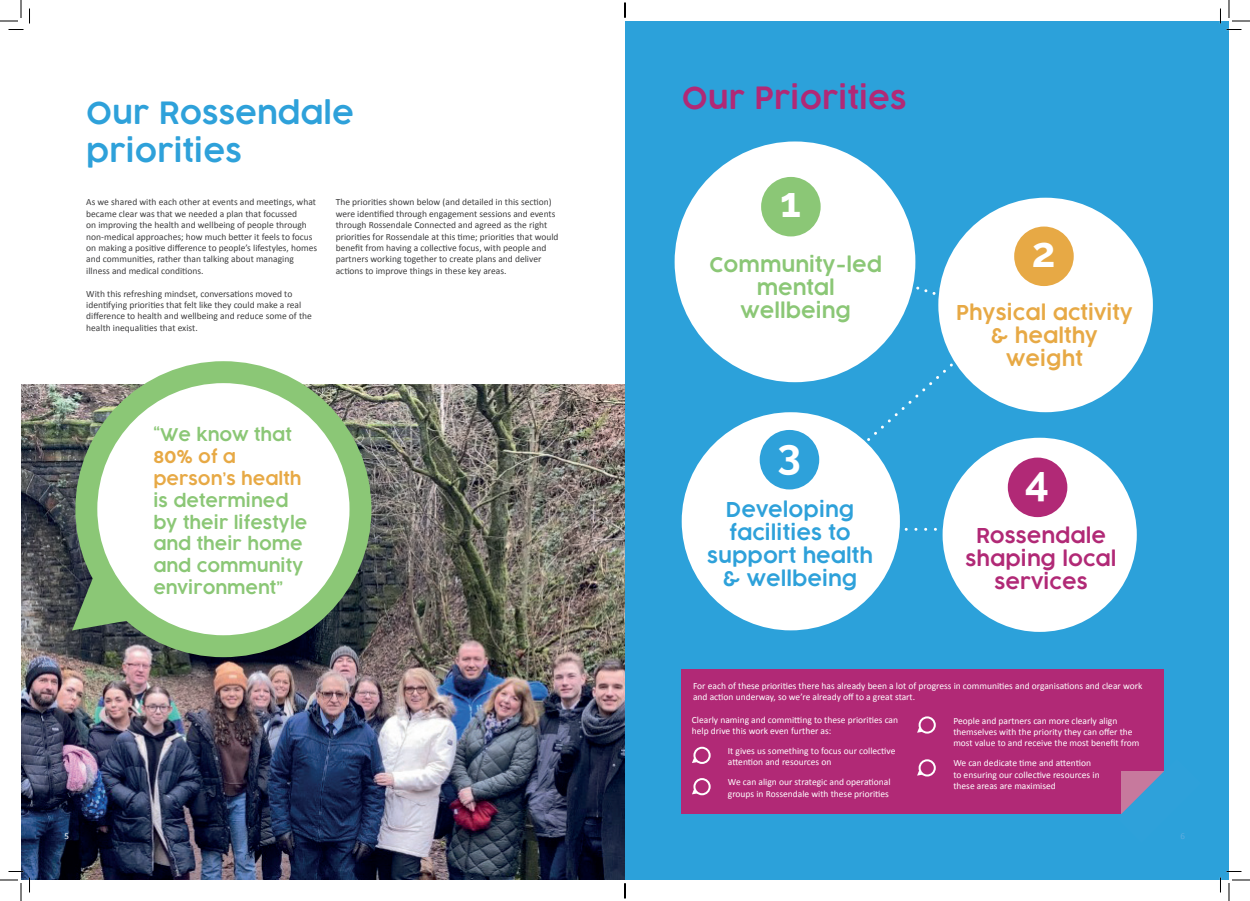
<style>
.page{position:relative;width:1250px;height:901px;background:#fff}
.page>*{position:absolute;margin:0;border:0;box-sizing:border-box;transform-origin:0 0}
.t1{font:700 42px "Raleway";color:#fff}
.t2{font:600 30px/38px "COCOGOOSE";color:#2ea1da}
.t3{font:600 30px "COCOGOOSE";color:#b12976}
.t4{font:600 20px/23px "COCOGOOSE";color:#2ea1da;text-align:center}
.t5{font:600 20px/23px "COCOGOOSE";color:#e7a945;text-align:center}
.t6{font:600 20px/23px "COCOGOOSE";color:#b12976;text-align:center}
.t7{font:600 20px/23px "COCOGOOSE";color:#8bc776;text-align:center}
.t8{font:600 17.1px/21.8px "COCOGOOSE";color:#8bc776}
.t9{font:600 17.1px/21.8px "COCOGOOSE";color:#e7a945}
.t10{font:9.5px/11.4px "Calibri";color:#3e3e3f}
.t11{font:9.5px/11.4px "Calibri";color:#fff}
.t12{font:9px "Calibri";color:#fff}
.t13{font:9px "Calibri";color:#5dacdf}
.s1{color:#8bc776}
.s2{font-family:"Gotham Rounded";font-weight:700}
</style>
<div class="page">
<div style="left:625px;top:21px;width:604px;height:859px;background:#2ca1da"></div>
<div style="left:681px;top:669px;width:482px;height:145px;background:#b12976"></div>
<img style="left:21px;top:385px;width:604px;height:494px">
<div style="left:86px;top:372px;width:274px;height:274px;background:#fff;border-radius:50%"></div>
<div style="left:75px;top:361px;width:296px;height:296px;border:22px solid #8bc776;border-radius:50%"></div>
<svg style="left:72px;top:571px;width:64px;height:59px;background:#7ea675"></svg>
<div style="left:693px;top:747px;width:17px;height:17px;border:2px solid #fff;border-radius:50%"></div>
<svg style="left:692px;top:758px;width:5px;height:5px"></svg>
<div style="left:693px;top:778px;width:17px;height:17px;border:2px solid #fff;border-radius:50%"></div>
<svg style="left:692px;top:789px;width:5px;height:5px"></svg>
<div style="left:918px;top:716px;width:17px;height:18px;border:2px solid #fff;border-radius:50%"></div>
<svg style="left:917px;top:727px;width:6px;height:6px"></svg>
<div style="left:918px;top:759px;width:17px;height:17px;border:2px solid #fff;border-radius:50%"></div>
<svg style="left:917px;top:770px;width:6px;height:6px"></svg>
<div style="left:674px;top:141px;width:241px;height:241px;background:#fff;border-radius:50%"></div>
<div style="left:938px;top:198px;width:215px;height:214px;background:#fff;border-radius:50%"></div>
<div style="left:681px;top:412px;width:219px;height:218px;background:#fff;border-radius:50%"></div>
<div style="left:942px;top:438px;width:194px;height:194px;background:#fff;border-radius:50%"></div>
<svg style="left:909px;top:281px;width:32px;height:17px"></svg>
<svg style="left:906px;top:528px;width:37px;height:3px"></svg>
<svg style="left:862px;top:351px;width:104px;height:95px"></svg>
<div style="left:761px;top:177px;width:59px;height:59px;background:#8bc776;border-radius:50%"></div>
<div style="left:1014px;top:227px;width:59px;height:59px;background:#e7a945;border-radius:50%"></div>
<div style="left:759px;top:430px;width:60px;height:59px;background:#2ea1da;border-radius:50%"></div>
<div style="left:1007px;top:458px;width:60px;height:59px;background:#b12976;border-radius:50%"></div>
<svg style="left:1121px;top:759px;width:43px;height:55px"></svg>
<svg style="left:0;top:0;width:30px;height:30px"></svg>
<svg style="left:0;top:871px;width:30px;height:30px"></svg>
<svg style="left:1219px;top:0;width:31px;height:30px"></svg>
<svg style="left:1219px;top:871px;width:31px;height:30px"></svg>
<svg style="left:624px;top:3px;width:2px;height:15px"></svg>
<svg style="left:624px;top:883px;width:2px;height:15px"></svg>
<h2 class="t2" style="left:86px;top:95px;width:269px">Our Rossendale priorities</h2>
<p class="t10" style="left:86px;top:196px;width:232px">As we shared with each other at events and meetings, what became clear was that we needed a plan that focussed<br>on improving the health and wellbeing of people through non-medical approaches; how much better it feels to focus on making a positive difference to people’s lifestyles, homes and communities, rather than talking about managing illness and medical conditions.</p>
<p class="t10" style="left:86px;top:287px;width:227px">With this refreshing mindset, conversations moved to identifying priorities that felt like they could make a real difference to health and wellbeing and reduce some of the health inequalities that exist.</p>
<p class="t10" style="left:336px;top:196px;width:224px">The priorities shown below (and detailed in this section) were identified through engagement sessions and events through Rossendale Connected and agreed as the right priorities for Rossendale at this time; priorities that would benefit from having a collective focus, with people and partners working together to create plans and deliver actions to improve things in these key areas.</p>
<h3 class="t9" style="left:153px;top:424px;width:150px"><span class="s1">“We know that<br></span><span class="s2">80</span>% of a person’s health</h3>
<h3 class="t8" style="left:153px;top:490px;width:156px">is determined by their lifestyle and their home and community environment”</h3>
<h2 class="t3" style="left:681px;top:77px;width:226px">Our Priorities</h2>
<h1 class="t1" style="left:780px;top:178px;width:22px">1</h1>
<h3 class="t7" style="left:709px;top:253px;width:174px">Community-led mental wellbeing</h3>
<h1 class="t1" style="left:777px;top:430px;width:25px">3</h1>
<h3 class="t4" style="left:707px;top:499px;width:167px">Developing facilities to support health &amp; wellbeing</h3>
<h1 class="t1" style="left:1031px;top:228px;width:25px">2</h1>
<h3 class="t5" style="left:956px;top:301px;width:179px">Physical activity &amp; healthy weight</h3>
<h1 class="t1" style="left:1025px;top:457px;width:25px">4</h1>
<h3 class="t6" style="left:965px;top:525px;width:153px">Rossendale shaping local services</h3>
<p class="t11" style="left:693px;top:679px;width:451px">For each of these priorities there has already been a lot of progress in communities and organisations and clear work and action underway, so we’re already off to a great start.</p>
<p class="t11" style="left:692px;top:714px;width:208px">Clearly naming and committing to these priorities can help drive this work even further as:</p>
<p class="t11" style="left:728px;top:745px;width:169px">It gives us something to focus our collective attention and resources on</p>
<p class="t11" style="left:728px;top:776px;width:164px">We can align our strategic and operational groups in Rossendale with these priorities</p>
<p class="t11" style="left:953px;top:714px;width:188px">People and partners can more clearly align themselves with the priority they can offer the most value to and receive the most benefit from</p>
<p class="t11" style="left:953px;top:757px;width:148px">We can dedicate time and attention to ensuring our collective resources in these areas are maximised</p>
<p class="t12" style="left:65px;top:830px;width:6px">5</p>
<p class="t13" style="left:1180px;top:830px;width:6px">6</p>
</div>
